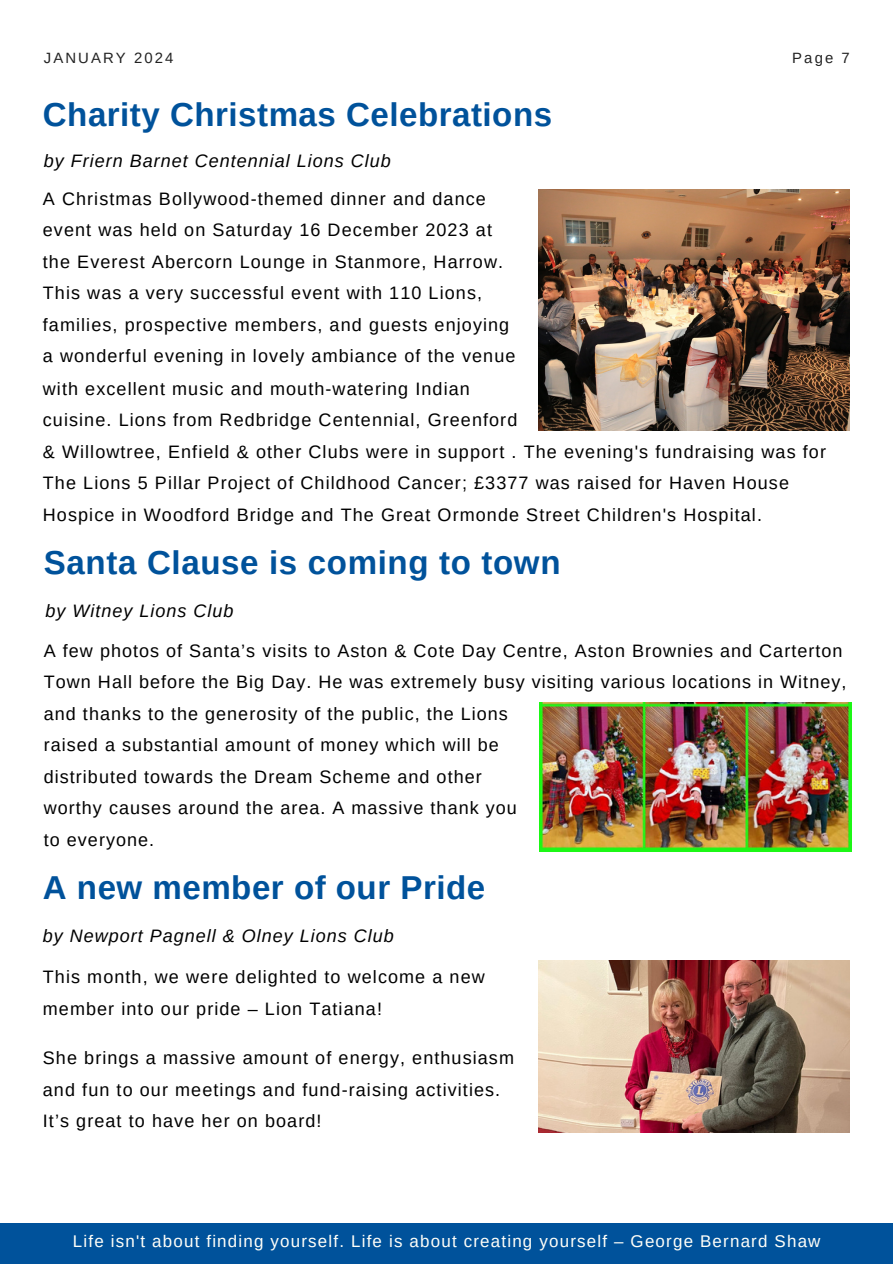
<style>
.page{position:relative;width:893px;height:1264px;background:#fff}
.page>*{position:absolute;margin:0;border:0;box-sizing:border-box;transform-origin:0 0}
.t1{font:700 33.15px "Arimo";letter-spacing:.015em;color:#00529b}
.t2{font:18px/31.7px "Arimo";letter-spacing:.06em;color:#000}
.t3{font:italic 18px "Arimo";letter-spacing:.055em;color:#000}
.t4{font:16.95px "Arimo";letter-spacing:.07em;color:#fffff9}
.t5{font:14.85px "Arimo";letter-spacing:.14em;color:#222}
</style>
<div class="page">
<div style="left:0;top:1222px;width:892px;height:41px;background:#00529b"></div>
<img style="left:538px;top:190px;width:311px;height:241px">
<img style="left:539px;top:702px;width:312px;height:149px">
<img style="left:538px;top:960px;width:311px;height:172px">
<p class="t5" style="left:44px;top:50px;width:131px">JANUARY 2024</p>
<p class="t5" style="left:792px;top:50px;width:59px">Page 7</p>
<h1 class="t1" style="left:43px;top:96px;width:510px">Charity Christmas Celebrations</h1>
<p class="t3" style="left:44px;top:150px;width:348px">by Friern Barnet Centennial Lions Club</p>
<p class="t2" style="left:43px;top:183px;width:784px">A Christmas Bollywood-themed dinner and dance<br>event was held on Saturday 16 December 2023 at<br>the Everest Abercorn Lounge in Stanmore, Harrow.<br>This was a very successful event with 110 Lions,<br>families, prospective members, and guests enjoying<br>a wonderful evening in lovely ambiance of the venue<br>with excellent music and mouth-watering Indian<br>cuisine. Lions from Redbridge Centennial, Greenford<br>&amp; Willowtree, Enfield &amp; other Clubs were in support . The evening's fundraising was for The Lions 5 Pillar Project of Childhood Cancer; £3377 was raised for Haven House Hospice in Woodford Bridge and The Great Ormonde Street Children's Hospital.</p>
<h1 class="t1" style="left:44px;top:544px;width:518px">Santa Clause is coming to town</h1>
<p class="t3" style="left:46px;top:600px;width:189px">by Witney Lions Club</p>
<p class="t2" style="left:44px;top:634px;width:803px">A few photos of Santa’s visits to Aston &amp; Cote Day Centre, Aston Brownies and Carterton Town Hall before the Big Day. He was extremely busy visiting various locations in Witney, and thanks to the generosity of the public, the Lions<br>raised a substantial amount of money which will be<br>distributed towards the Dream Scheme and other<br>worthy causes around the area. A massive thank you<br>to everyone.</p>
<h1 class="t1" style="left:43px;top:869px;width:444px">A new member of our Pride</h1>
<p class="t3" style="left:43px;top:926px;width:352px">by Newport Pagnell &amp; Olney Lions Club</p>
<p class="t2" style="left:43px;top:961px;width:443px">This month, we were delighted to welcome a new member into our pride – Lion Tatiana!</p>
<p class="t2" style="left:43px;top:1042px;width:472px">She brings a massive amount of energy, enthusiasm and fun to our meetings and fund-raising activities.<br>It’s great to have her on board!</p>
<p class="t4" style="left:73px;top:1231px;width:749px">Life isn't about finding yourself. Life is about creating yourself – George Bernard Shaw</p>
</div>
